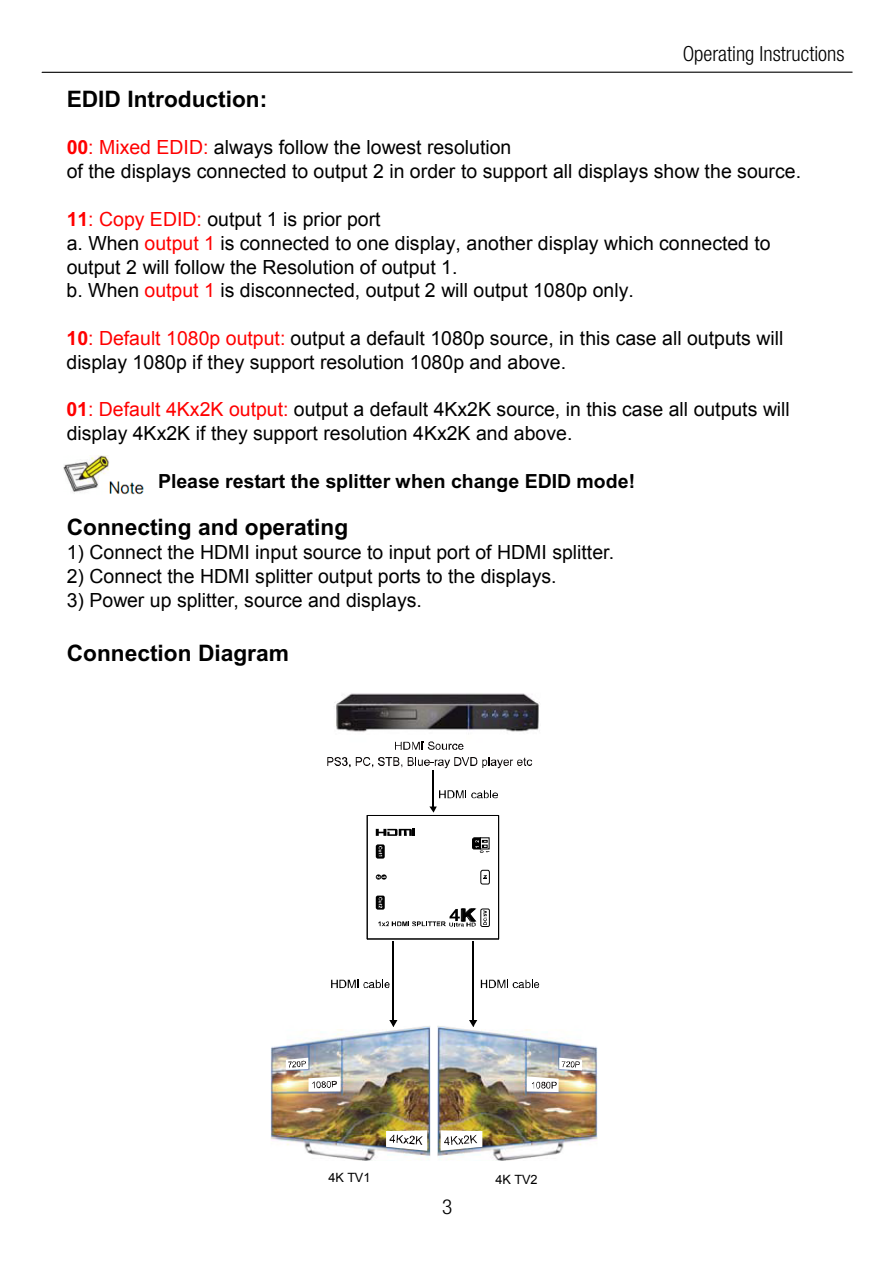
<style>
.page{position:relative;width:893px;height:1263px;background:#fff}
.page>*{position:absolute;margin:0;border:0;box-sizing:border-box;transform-origin:0 0}
.t1{font:700 22.65px "Arial";color:#000}
.t2{font:300 condensed 20.85px "Helvetica Neue LT Std";color:#000}
.t3{font:300 condensed 20.55px "Helvetica Neue LT Std";color:#000}
.t4{font:19.5px/23.7px "Arial";color:#000}
.t5{font:700 19.5px "Arial";color:#000}
.t6{font:12.75px "Arial";letter-spacing:-.01em;color:#000}
.s1{font-weight:700;color:#f00}
.s2{color:#f00}
</style>
<div class="page">
<hr style="left:42px;top:72px;width:810px;height:1px;background:#000">
<hr style="left:367px;top:939px;width:132px;height:1px;background:#000">
<div style="left:367px;top:815px;width:132px;height:124px;border:1px solid #000"></div>
<div style="left:480px;top:870px;width:10px;height:14px;border:1px solid #000;border-radius:2px"></div>
<svg style="left:484px;top:875px;width:3px;height:4px"></svg>
<svg style="left:376px;top:829px;width:39px;height:7px"></svg>
<svg style="left:483px;top:910px;width:4px;height:15px"></svg>
<div style="left:480px;top:908px;width:10px;height:19px;border:1px solid #000;border-radius:2px"></div>
<svg style="left:376px;top:844px;width:9px;height:14px"></svg>
<svg style="left:379px;top:846px;width:3px;height:10px"></svg>
<div style="left:376px;top:895px;width:9px;height:15px;background:#000;border-radius:2px"></div>
<svg style="left:378px;top:897px;width:99px;height:29px"></svg>
<svg style="left:376px;top:874px;width:11px;height:6px"></svg>
<svg style="left:472px;top:837px;width:17px;height:16px"></svg>
<svg style="left:481px;top:980px;width:58px;height:8px"></svg>
<svg style="left:331px;top:980px;width:59px;height:8px"></svg>
<svg style="left:439px;top:790px;width:59px;height:8px"></svg>
<svg style="left:429px;top:806px;width:8px;height:7px"></svg>
<svg style="left:327px;top:757px;width:75px;height:10px"></svg>
<svg style="left:408px;top:757px;width:124px;height:11px"></svg>
<img style="left:334px;top:693px;width:206px;height:39px">
<svg style="left:395px;top:741px;width:69px;height:9px"></svg>
<hr style="left:472px;top:941px;width:2px;height:84px;background:#000">
<hr style="left:392px;top:941px;width:2px;height:84px;background:#000">
<hr style="left:433px;top:770px;width:1px;height:38px;background:#000">
<img style="left:271px;top:1026px;width:159px;height:135px">
<svg style="left:389px;top:1020px;width:8px;height:7px"></svg>
<svg style="left:286px;top:1058px;width:22px;height:12px"></svg>
<svg style="left:308px;top:1076px;width:32px;height:16px"></svg>
<svg style="left:386px;top:1130px;width:41px;height:21px"></svg>
<img style="left:438px;top:1026px;width:159px;height:135px">
<svg style="left:469px;top:1020px;width:8px;height:7px"></svg>
<svg style="left:559px;top:1058px;width:23px;height:12px"></svg>
<svg style="left:527px;top:1076px;width:32px;height:16px"></svg>
<svg style="left:441px;top:1130px;width:41px;height:21px"></svg>
<img style="left:63px;top:455px;width:81px;height:40px">
<p class="t2" style="left:683px;top:41px;width:163px">Operating Instructions</p>
<p class="t1" style="left:67px;top:86px;width:202px">EDID Introduction:</p>
<p class="t4" style="left:67px;top:136px;width:736px"><span class="s1">00</span><span class="s2">: Mixed EDID:</span> always follow the lowest resolution<br>of the displays connected to output 2 in order to support all displays show the source.</p>
<p class="t4" style="left:67px;top:207px;width:706px"><span class="s1">11</span><span class="s2">: Copy EDID:</span> output 1 is prior port<br>a. When <span class="s2">output 1</span> is connected to one display, another display which connected to output 2 will follow the Resolution of output 1.<br>b. When <span class="s2">output 1</span> is disconnected, output 2 will output 1080p only.</p>
<p class="t4" style="left:67px;top:326px;width:718px"><span class="s1">10</span><span class="s2">: Default 1080p output:</span> output a default 1080p source, in this case all outputs will display 1080p if they support resolution 1080p and above.</p>
<p class="t4" style="left:67px;top:398px;width:725px"><span class="s1">01</span><span class="s2">: Default 4Kx2K output:</span> output a default 4Kx2K source, in this case all outputs will display 4Kx2K if they support resolution 4Kx2K and above.</p>
<p class="t5" style="left:158px;top:469px;width:479px">Please restart the splitter when change EDID mode!</p>
<p class="t1" style="left:67px;top:514px;width:283px">Connecting and operating</p>
<p class="t4" style="left:67px;top:541px;width:549px">1) Connect the HDMI input source to input port of HDMI splitter.</p>
<p class="t4" style="left:67px;top:564px;width:491px">2) Connect the HDMI splitter output ports to the displays.</p>
<p class="t4" style="left:67px;top:588px;width:357px">3) Power up splitter, source and displays.</p>
<p class="t1" style="left:67px;top:639px;width:224px">Connection Diagram</p>
<p class="t6" style="left:328px;top:1169px;width:44px">4K TV1</p>
<p class="t6" style="left:496px;top:1171px;width:44px">4K TV2</p>
<p class="t3" style="left:442px;top:1195px;width:12px">3</p>
</div>
